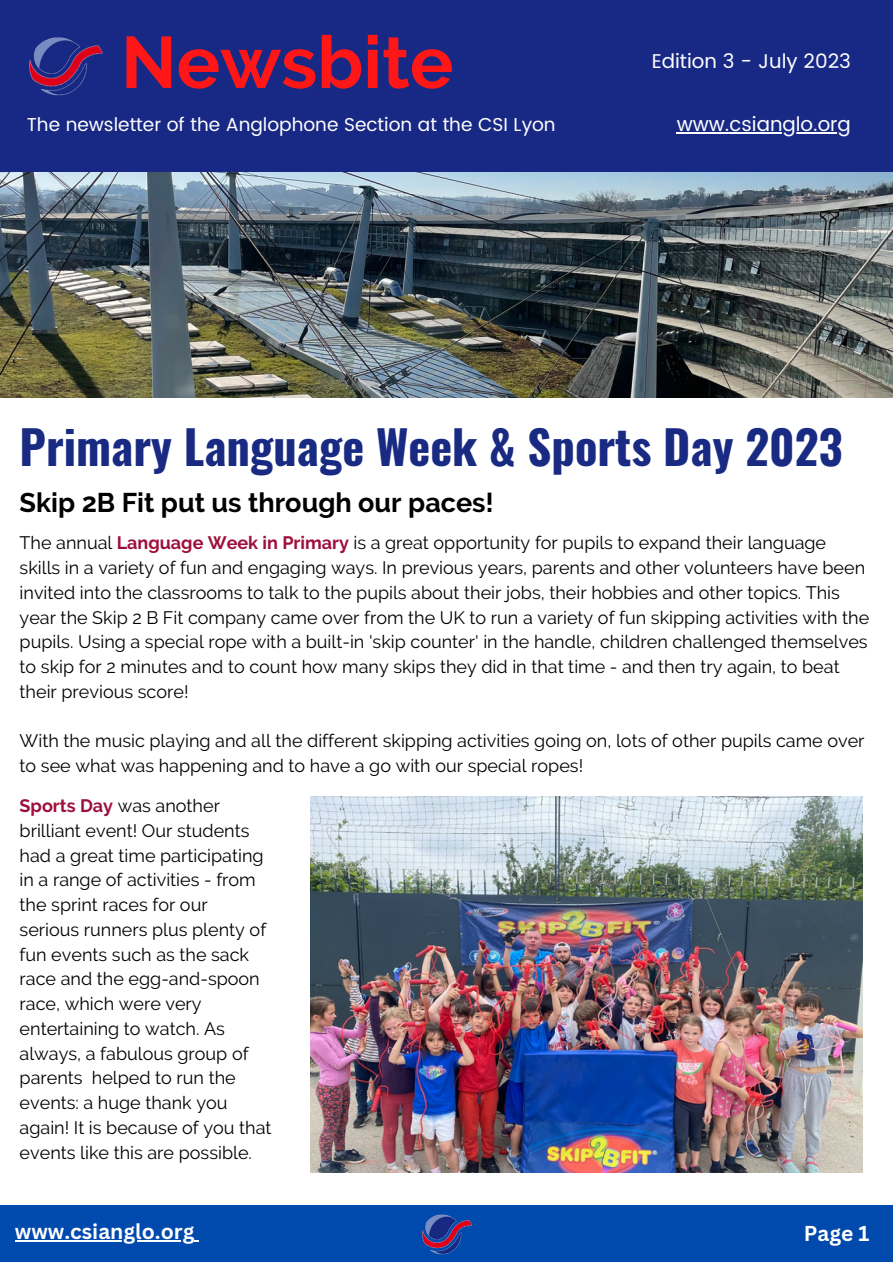
<style>
.page{position:relative;width:893px;height:1264px;background:#fff}
.page>*{position:absolute;margin:0;border:0;box-sizing:border-box;transform-origin:0 0}
.t1{font:700 72.75px "Raleway";color:#ff1616}
.t2{font:700 46.5px "Oswald";color:#192a83}
.t3{font:700 27px "Raleway";color:#000}
.t4{font:700 21px "Canva Sans";color:#fff}
.t5{font:19.95px "Poppins";color:#fff}
.t6{font:18.6px "Poppins";color:#fff}
.t7{font:18px/24.8px "Raleway";color:#000}
.s1{font-weight:700;color:#9e0e3b}
</style>
<div class="page">
<div style="left:0;top:0;width:892px;height:172px;background:#182885"></div>
<img style="left:29px;top:37px;width:74px;height:59px">
<div style="left:0;top:1205px;width:892px;height:56px;background:#004aad"></div>
<img style="left:422px;top:1214px;width:51px;height:41px">
<img style="left:0;top:172px;width:892px;height:225px">
<img style="left:310px;top:796px;width:552px;height:376px">
<hr style="left:676px;top:132px;width:174px;height:1px;background:#fff">
<hr style="left:15px;top:1240px;width:179px;height:1px;background:#fff">
<p class="t1" style="left:121px;top:20px;width:334px">Newsbite</p>
<p class="t6" style="left:27px;top:114px;width:530px">The newsletter of the Anglophone Section at the CSI Lyon</p>
<p class="t5" style="left:651px;top:49px;width:200px">Edition 3 - July 2023</p>
<p class="t5" style="left:676px;top:113px;width:176px">www.csianglo.org</p>
<p class="t2" style="left:20px;top:410px;width:824px">Primary Language Week &amp; Sports Day 2023</p>
<p class="t3" style="left:20px;top:487px;width:476px">Skip 2B Fit put us through our paces!</p>
<p class="t7" style="left:20px;top:530px;width:851px">The annual <span class="s1">Language Week in Primary</span> is a great opportunity for pupils to expand their language skills in a variety of fun and engaging ways. In previous years, parents and other volunteers have been invited into the classrooms to talk to the pupils about their jobs, their hobbies and other topics. This year the Skip 2 B Fit company came over from the UK to run a variety of fun skipping activities with the pupils. Using a special rope with a built-in 'skip counter' in the handle, children challenged themselves to skip for 2 minutes and to count how many skips they did in that time - and then try again, to beat their previous score!</p>
<p class="t7" style="left:20px;top:728px;width:846px">With the music playing and all the different skipping activities going on, lots of other pupils came over to see what was happening and to have a go with our special ropes!</p>
<p class="t7" style="left:20px;top:793px;width:253px"><span class="s1">Sports Day</span> was another brilliant event! Our students had a great time participating in a range of activities - from the sprint races for our serious runners plus plenty of fun events such as the sack race and the egg-and-spoon race, which were very entertaining to watch. As always, a fabulous group of parents helped to run the events: a huge thank you again! It is because of you that events like this are possible.</p>
<p class="t4" style="left:15px;top:1216px;width:181px">www.csianglo.org</p>
<p class="t4" style="left:803px;top:1218px;width:67px">Page 1</p>
</div>
